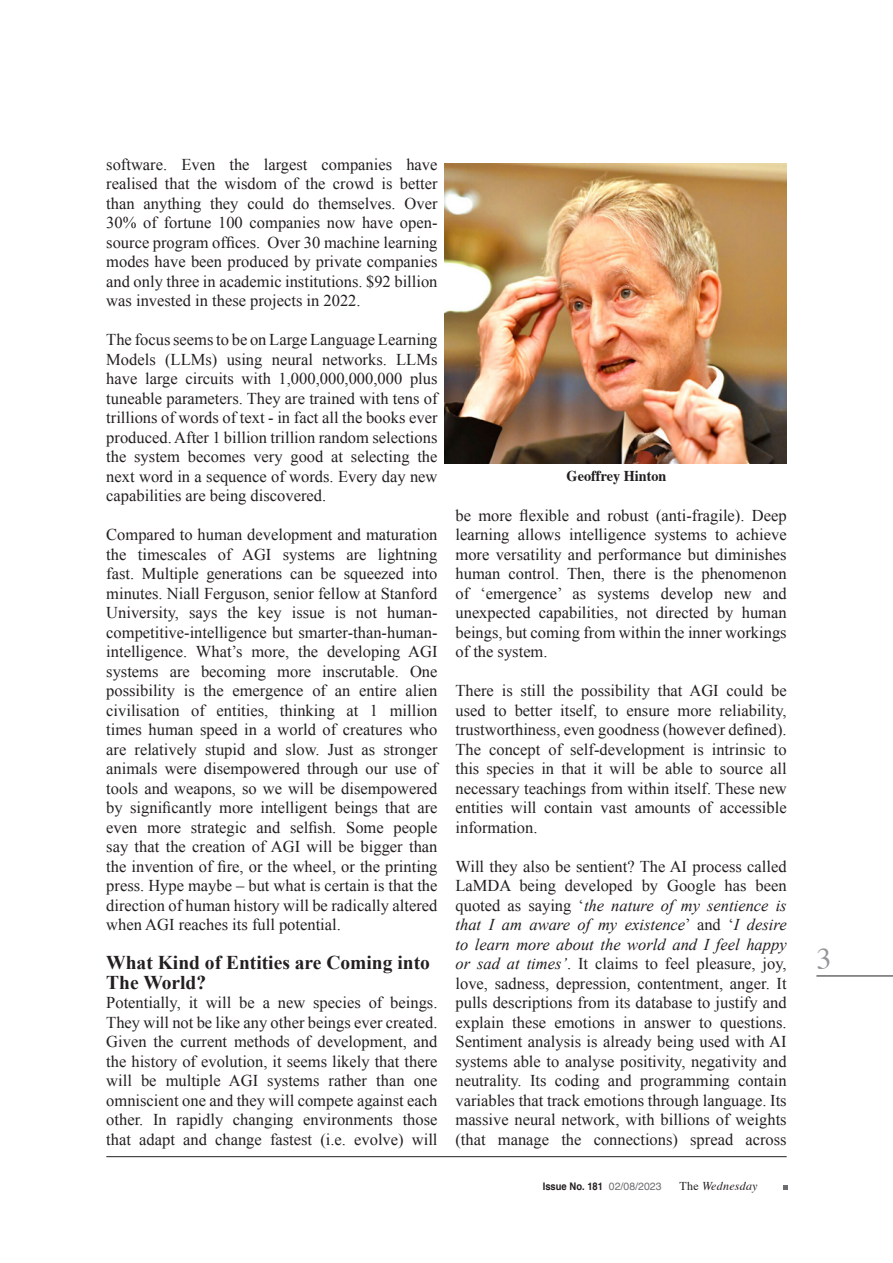
<style>
.page{position:relative;width:893px;height:1263px;background:#fff}
.page>*{position:absolute;margin:0;border:0;box-sizing:border-box;transform-origin:0 0}
.t1{font:30px "Times";color:#939598}
.t2{font:700 19.5px "Times New Roman";color:#231f20}
.t3{font:16.5px/19.5px "Times New Roman";color:#231f20;text-align:justify}
.t4{font:700 15px "Times";color:#231f20;scale:.95 1}
.t5{font:italic 12px "Times";letter-spacing:.02em;color:#231f20}
.t6{font:700 10.5px "Helvetica";color:#231f20;scale:.9 1}
.s1{font-style:italic}
.s2{font-weight:400;color:#6c6d70}
.s3{font-style:normal}
</style>
<div class="page">
<svg style="left:783px;top:1185px;width:5px;height:5px"></svg>
<hr style="left:816px;top:976px;width:77px;height:1px;background:#231f20">
<hr style="left:106px;top:1156px;width:681px;height:1px;background:#231f20">
<img style="left:444px;top:164px;width:343px;height:299px">
<p class="t3" style="left:106px;top:154px;width:333px">software. Even the largest companies have realised that the wisdom of the crowd is better than anything they could do themselves. Over 30% of fortune 100 companies now have open&shy;source program offices. Over 30 machine learning modes have been produced by private companies and only three in academic institutions. $92 billion was invested in these projects in 2022.</p>
<p class="t3" style="left:106px;top:330px;width:333px">The focus seems to be on Large Language Learning Models (LLMs) using neural networks. LLMs have large circuits with 1,000,000,000,000 plus tuneable parameters. They are trained with tens of trillions of words of text - in fact all the books ever produced. After 1 billion trillion random selections the system becomes very good at selecting the next word in a sequence of words. Every day new capabilities are being discovered.</p>
<p class="t3" style="left:106px;top:525px;width:333px">Compared to human development and maturation the timescales of AGI systems are lightning fast. Multiple generations can be squeezed into minutes. Niall Ferguson, senior fellow at Stanford University, says the key issue is not human&shy;competitive-intelligence but smarter-than-human&shy;intelligence. What’s more, the developing AGI systems are becoming more inscrutable. One possibility is the emergence of an entire alien civilisation of entities, thinking at 1 million times human speed in a world of creatures who are relatively stupid and slow. Just as stronger animals were disempowered through our use of tools and weapons, so we will be disempowered by significantly more intelligent beings that are even more strategic and selfish. Some people say that the creation of AGI will be bigger than the invention of fire, or the wheel, or the printing press. Hype maybe – but what is certain is that the direction of human history will be radically altered when AGI reaches its full potential.</p>
<p class="t2" style="left:106px;top:949px;width:325px">What Kind of Entities are Coming into</p>
<p class="t2" style="left:106px;top:969px;width:101px">The World?</p>
<p class="t3" style="left:106px;top:993px;width:333px">Potentially, it will be a new species of beings.<br>They will not be like any other beings ever created.<br>Given the current methods of development, and the history of evolution, it seems likely that there will be multiple AGI systems rather than one omniscient one and they will compete against each other. In rapidly changing environments those that adapt and change fastest (i.e. evolve) will</p>
<p class="t4" style="left:567px;top:462px;width:107px">Geoffrey Hinton</p>
<p class="t3" style="left:455px;top:505px;width:333px">be more flexible and robust (anti-fragile). Deep learning allows intelligence systems to achieve more versatility and performance but diminishes human control. Then, there is the phenomenon of ‘emergence’ as systems develop new and unexpected capabilities, not directed by human beings, but coming from within the inner workings of the system.</p>
<p class="t3" style="left:455px;top:681px;width:333px">There is still the possibility that AGI could be used to better itself, to ensure more reliability, trustworthiness, even goodness (however defined).<br>The concept of self-development is intrinsic to this species in that it will be able to source all necessary teachings from within itself. These new entities will contain vast amounts of accessible information.</p>
<p class="t3" style="left:455px;top:856px;width:333px">Will they also be sentient? The AI process called LaMDA being developed by Google has been quoted as saying ‘<span class="s1">the nature of my sentience is that I am aware of my existence</span>’ and ‘<span class="s1">I desire to learn more about the world and I feel happy or sad at times’</span>. It claims to feel pleasure, joy, love, sadness, depression, contentment, anger. It pulls descriptions from its database to justify and explain these emotions in answer to questions.<br>Sentiment analysis is already being used with AI systems able to analyse positivity, negativity and neutrality. Its coding and programming contain variables that track emotions through language. Its massive neural network, with billions of weights (that manage the connections) spread across</p>
<p class="t6" style="left:543px;top:1178px;width:133px">Issue No. 181 <span class="s2">02/08/2023</span></p>
<p class="t5" style="left:679px;top:1175px;width:80px"><span class="s3">The</span> Wednesday</p>
<h1 class="t1" style="left:816px;top:930px;width:16px">3</h1>
</div>
